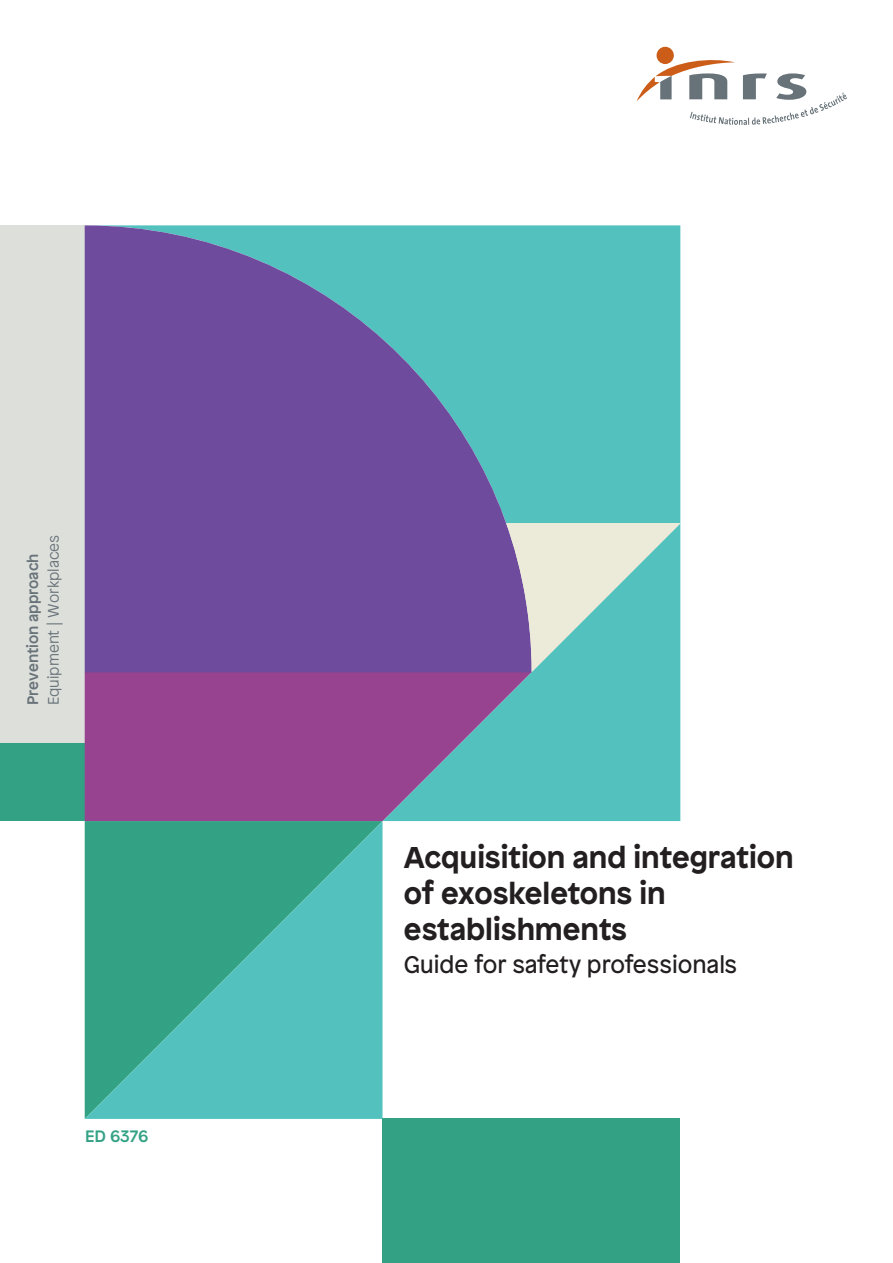
<style>
.page{position:relative;width:893px;height:1263px;background:#fff}
.page>*{position:absolute;margin:0;border:0;box-sizing:border-box;transform-origin:0 0}
.t1{font:700 30px/36px "Patron";color:#231f20}
.t2{font:24px "Patron";color:#231f20}
.t3{font:500 16.5px "Patron";color:#33a284}
.t4{font:300 15.3px "Patron";color:#687379}
.t5{font:500 15.3px "Patron";color:#687379}
</style>
<div class="page">
<div style="left:0;top:225px;width:85px;height:518px;background:#dddfdb"></div>
<div style="left:0;top:743px;width:85px;height:78px;background:#33a284"></div>
<div style="left:383px;top:1119px;width:297px;height:144px;background:#33a284"></div>
<div style="left:532px;top:672px;width:148px;height:149px;background:#53c2bf"></div>
<svg style="left:85px;top:672px;width:447px;height:149px;background:#8c5897"></svg>
<div style="left:532px;top:225px;width:148px;height:298px;background:#53c2bf"></div>
<svg style="left:85px;top:225px;width:447px;height:447px;background:#6964a5"></svg>
<svg style="left:506px;top:523px;width:174px;height:149px;background:#9fc8c7"></svg>
<svg style="left:85px;top:821px;width:298px;height:298px;background:#44b2a2"></svg>
<div style="left:657px;top:47px;width:17px;height:17px;background:#cc5d18;border-radius:50%"></div>
<svg style="left:637px;top:57px;width:210px;height:68px"></svg>
<p class="t4" style="left:42px;top:705px;width:172px;rotate:-90deg">Equipment | Workplaces</p>
<p class="t5" style="left:21px;top:705px;width:153px;rotate:-90deg">Prevention approach</p>
<p class="t3" style="left:85px;top:1124px;width:65px">ED 6376</p>
<p class="t1" style="left:404px;top:836px;width:391px">Acquisition and integration of exoskeletons in establishments</p>
<p class="t2" style="left:404px;top:946px;width:335px">Guide for safety professionals</p>
</div>
